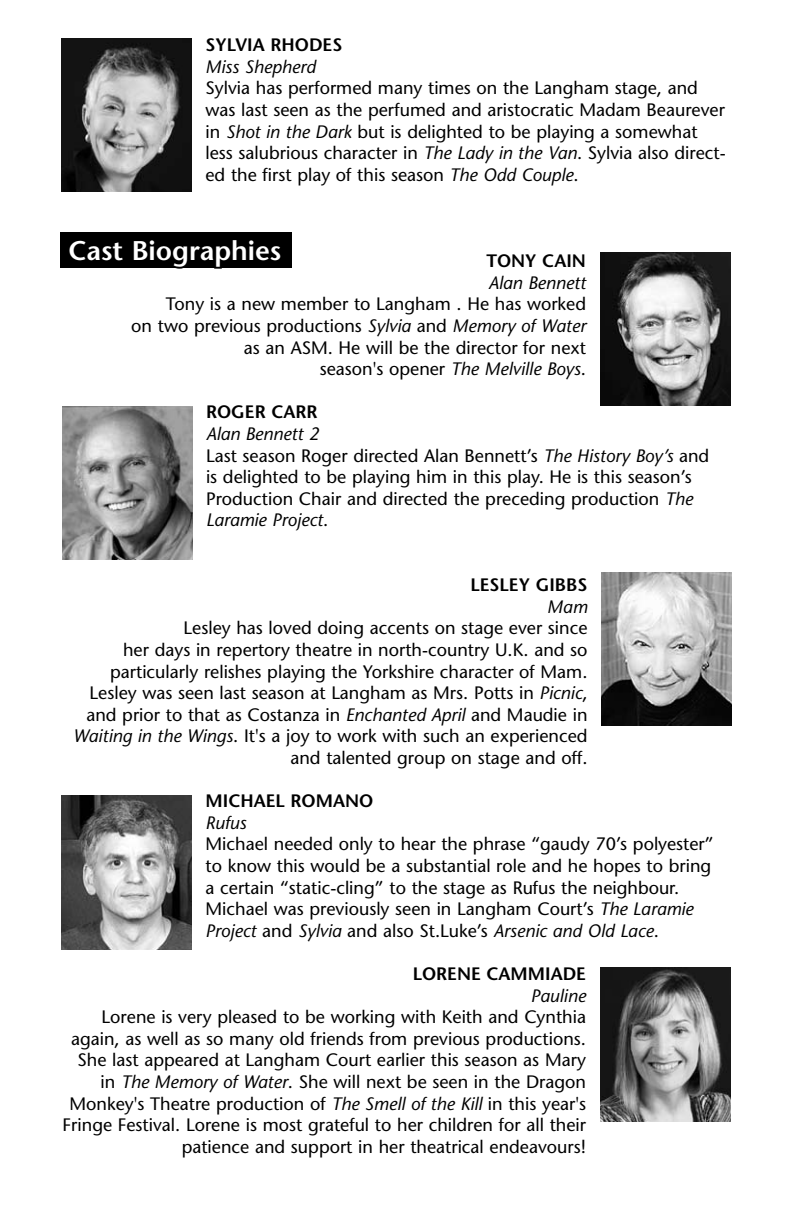
<style>
.page{position:relative;width:792px;height:1224px;background:#fff}
.page>*{position:absolute;margin:0;border:0;box-sizing:border-box;transform-origin:0 0}
.t1{font:600 27px "Stone Sans Std";color:#fff}
.t2{font:500 18px/21.6px "Stone Sans Std";color:#000}
.t3{font:600 18px "Stone Sans Std";color:#000}
.t4{font:italic 500 18px "Stone Sans Std";color:#000}
.s1{font-style:italic}
</style>
<div class="page">
<img style="left:62px;top:38px;width:130px;height:154px">
<img style="left:600px;top:252px;width:130px;height:154px">
<img style="left:62px;top:406px;width:130px;height:154px">
<img style="left:602px;top:572px;width:130px;height:154px">
<img style="left:62px;top:796px;width:130px;height:154px">
<img style="left:600px;top:967px;width:130px;height:154px">
<div style="left:60px;top:232px;width:232px;height:36px;background:#000"></div>
<p class="t3" style="left:206px;top:34px;width:136px">SYLVIA RHODES</p>
<p class="t4" style="left:206px;top:56px;width:112px">Miss Shepherd</p>
<p class="t2" style="left:206px;top:77px;width:522px">Sylvia has performed many times on the Langham stage, and was last seen as the perfumed and aristocratic Madam Beaurever in <span class="s1">Shot in the Dark</span> but is delighted to be playing a somewhat less salubrious character in <span class="s1">The Lady in the Van</span>. Sylvia also direct&shy;ed the first play of this season <span class="s1">The Odd Couple</span>.</p>
<h1 class="t1" style="left:68px;top:234px;width:214px">CAST BIOGRAPHIES</h1>
<p class="t3" style="left:486px;top:250px;width:98px">TONY CAIN</p>
<p class="t4" style="left:488px;top:272px;width:99px">Alan Bennett</p>
<p class="t2" style="left:131px;top:293px;width:456px;text-align:right">Tony is a new member to Langham . He has worked<br>on two previous productions <span class="s1">Sylvia</span> and <span class="s1">Memory of Water </span>as an ASM. He will be the director for next<br>season's opener <span class="s1">The Melville Boys</span>.</p>
<p class="t3" style="left:206px;top:401px;width:90px">ROGER CARR</p>
<p class="t2" style="left:206px;top:423px;width:505px"><span class="s1">Alan Bennett 2<br></span>Last season Roger directed Alan Bennett’s <span class="s1">The History Boy’s</span> and is delighted to be playing him in this play. He is this season’s Production Chair and directed the preceding production <span class="s1">The Laramie Project</span>.</p>
<p class="t3" style="left:470px;top:574px;width:96px">LESLEY GIBBS</p>
<p class="t4" style="left:547px;top:596px;width:42px">Mam</p>
<p class="t2" style="left:73px;top:617px;width:516px;text-align:right">Lesley has loved doing accents on stage ever since<br>her days in repertory theatre in north-country U.K. and so particularly relishes playing the Yorkshire character of Mam.<br>Lesley was seen last season at Langham as Mrs. Potts in <span class="s1">Picnic</span>, and prior to that as Costanza in <span class="s1">Enchanted April</span> and Maudie in <span class="s1">Waiting in the Wings</span>. It's a joy to work with such an experienced and talented group on stage and off.</p>
<p class="t3" style="left:206px;top:790px;width:126px">MICHAEL ROMANO</p>
<p class="t4" style="left:206px;top:812px;width:43px">Rufus</p>
<p class="t2" style="left:206px;top:833px;width:510px">Michael needed only to hear the phrase “gaudy 70’s polyester” to know this would be a substantial role and he hopes to bring a certain “static-cling” to the stage as Rufus the neighbour.<br>Michael was previously seen in Langham Court’s <span class="s1">The Laramie Project</span> and <span class="s1">Sylvia</span> and also St.Luke’s <span class="s1">Arsenic and Old Lace</span>.</p>
<p class="t3" style="left:413px;top:963px;width:102px">LOREN E CAMM</p>
<p class="t3" style="left:545px;top:963px;width:42px">IADE</p>
<p class="t4" style="left:531px;top:985px;width:57px">Pauline</p>
<p class="t2" style="left:63px;top:1006px;width:525px;text-align:right">Lorene is very pleased to be working with Keith and Cynthia again, as well as so many old friends from previous productions.<br>She last appeared at Langham Court earlier this season as Mary in <span class="s1">The Memory of Water</span>. She will next be seen in the Dragon Monkey's Theatre production of <span class="s1">The Smell of the Kill</span> in this year's Fringe Festival. Lorene is most grateful to her children for all their patience and support in her theatrical endeavours!</p>
</div>
